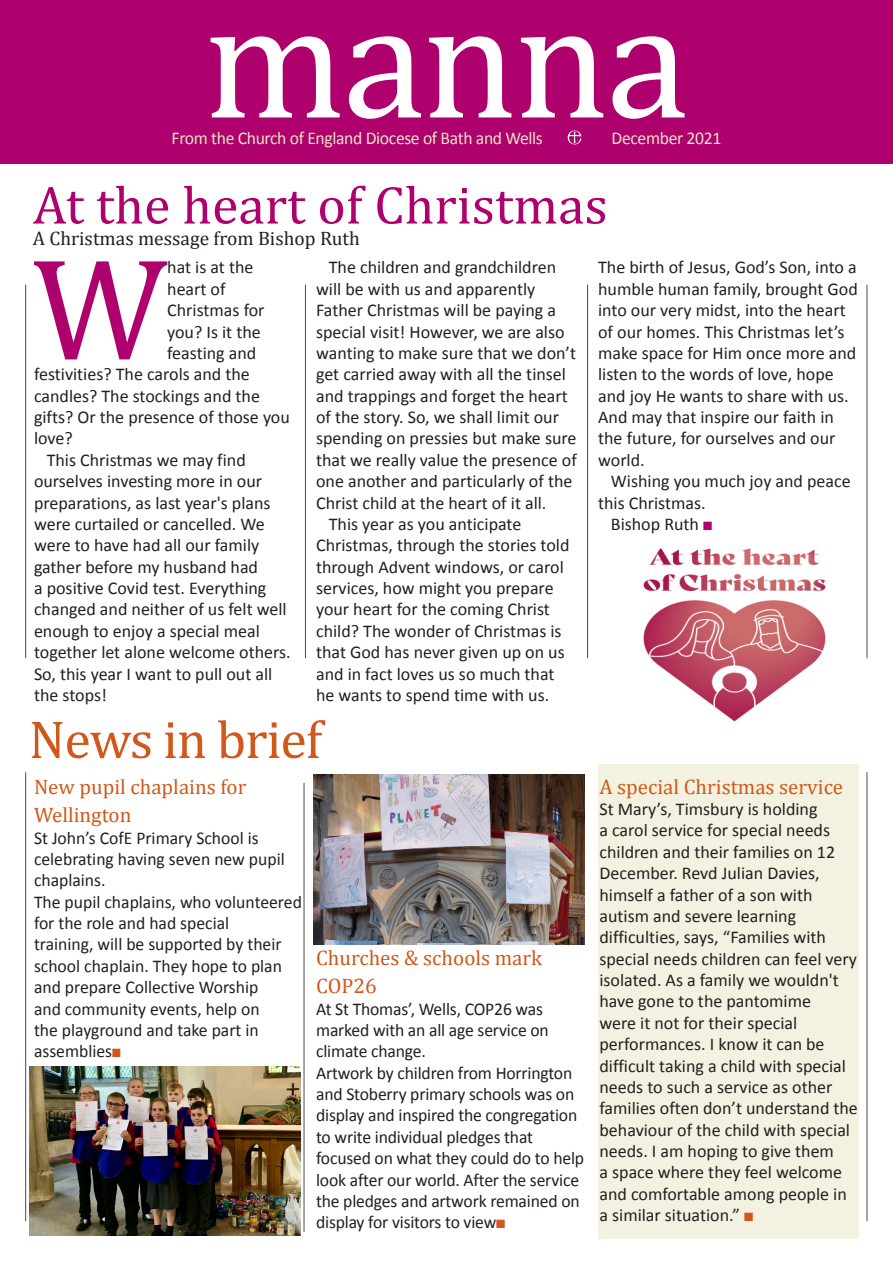
<style>
.page{position:relative;width:893px;height:1263px;background:#fff}
.page>*{position:absolute;margin:0;border:0;box-sizing:border-box;transform-origin:0 0}
.t1{font:170.7px "Cambria";letter-spacing:-.02em;color:#fff}
.FEATURE_DROP_CAP{font:146.25px "Cambria";color:#af016e}
.t2{font:54px "Cambria";color:#af016e}
.t3{font:54px "Cambria";letter-spacing:-.02em;color:#d1581a}
.t4{font:21px/28.5px "Cambria";color:#d1581a}
.t5{font:19.5px "Cambria";color:#231f20}
.BODY_COPY{font:18px/21.3px "Calibri";color:#231f20}
.FEATURE_DROP_CAP-2{font:18px "Calibri";color:#231f20}
.t6{font:18px "Calibri";letter-spacing:-.02em;color:#e8e4c2}
.s1{color:#d1581a}
.s2{color:#af016e}
</style>
<div class="page">
<div style="left:0;top:0;width:893px;height:164px;background:#af016e"></div>
<img style="left:568px;top:130px;width:14px;height:14px">
<hr style="left:867px;top:285px;width:1px;height:373px;background:#4b4c4d">
<hr style="left:867px;top:772px;width:1px;height:449px;background:#4b4c4d">
<hr style="left:25px;top:285px;width:1px;height:373px;background:#4b4c4d">
<hr style="left:25px;top:772px;width:1px;height:449px;background:#4b4c4d">
<hr style="left:305px;top:285px;width:1px;height:373px;background:#4b4c4d">
<hr style="left:587px;top:285px;width:1px;height:373px;background:#4b4c4d">
<hr style="left:304px;top:783px;width:1px;height:449px;background:#4b4c4d">
<div style="left:598px;top:765px;width:261px;height:474px;background:#f3f1df"></div>
<img style="left:313px;top:774px;width:271px;height:170px">
<img style="left:30px;top:1066px;width:271px;height:170px">
<img style="left:643px;top:548px;width:183px;height:174px">
<p class="t1" style="left:204px;top:-41px;width:487px">manna</p>
<p class="t6" style="left:172px;top:127px;width:373px">From the Church of England Diocese of Bath and Wells</p>
<p class="t6" style="left:612px;top:127px;width:111px">December 2021</p>
<p class="t2" style="left:33px;top:173px;width:576px">At the heart of Christmas</p>
<p class="t5" style="left:33px;top:227px;width:328px">A Christmas message from Bishop Ruth</p>
<p class="FEATURE_DROP_CAP" style="left:32px;top:223px;width:136px">W</p>
<p class="FEATURE_DROP_CAP-2" style="left:167px;top:256px;width:88px">hat is at the</p>
<p class="FEATURE_DROP_CAP-2" style="left:167px;top:277px;width:60px">heart of</p>
<p class="FEATURE_DROP_CAP-2" style="left:167px;top:299px;width:99px">Christmas for</p>
<p class="FEATURE_DROP_CAP-2" style="left:167px;top:320px;width:95px">you? Is it the</p>
<p class="FEATURE_DROP_CAP-2" style="left:167px;top:342px;width:91px">feasting and</p>
<p class="FEATURE_DROP_CAP-2" style="left:34px;top:363px;width:217px">festivities? The carols and the</p>
<p class="FEATURE_DROP_CAP-2" style="left:34px;top:384px;width:227px">candles? The stockings and the</p>
<p class="FEATURE_DROP_CAP-2" style="left:34px;top:406px;width:257px">gifts? Or the presence of those you</p>
<p class="FEATURE_DROP_CAP-2" style="left:34px;top:427px;width:40px">love?</p>
<p class="BODY_COPY" style="left:34px;top:449px;width:258px;text-indent:13px">This Christmas we may find ourselves investing more in our preparations, as last year's plans were curtailed or cancelled. We were to have had all our family gather before my husband had<br>a positive Covid test. Everything changed and neither of us felt well enough to enjoy a special meal together let alone welcome others.<br>So, this year I want to pull out all the stops!</p>
<p class="BODY_COPY" style="left:316px;top:257px;width:262px;text-indent:13px">The children and grandchildren will be with us and apparently Father Christmas will be paying a special visit! However, we are also wanting to make sure that we don’t get carried away with all the tinsel and trappings and forget the heart of the story. So, we shall limit our spending on pressies but make sure that we really value the presence of one another and particularly of the Christ child at the heart of it all.</p>
<p class="BODY_COPY" style="left:316px;top:513px;width:255px;text-indent:13px">This year as you anticipate<br>Christmas, through the stories told through Advent windows, or carol services, how might you prepare your heart for the coming Christ child? The wonder of Christmas is that God has never given up on us and in fact loves us so much that he wants to spend time with us.</p>
<p class="t3" style="left:29px;top:708px;width:295px">News in brief</p>
<p class="t4" style="left:34px;top:772px;width:214px">New pupil chaplains for<br>Wellington</p>
<p class="BODY_COPY" style="left:34px;top:827px;width:252px">St John’s CofE Primary School is celebrating having seven new pupil chaplains.</p>
<p class="BODY_COPY" style="left:34px;top:891px;width:269px">The pupil chaplains, who volunteered for the role and had special<br>training, will be supported by their school chaplain. They hope to plan and prepare Collective Worship<br>and community events, help on<br>the playground and take part in assemblies<span class="s1">■</span></p>
<p class="t4" style="left:316px;top:943px;width:227px">Churches &amp; schools mark<br>COP26</p>
<p class="BODY_COPY" style="left:316px;top:998px;width:234px">At St Thomas’, Wells, COP26 was marked with an all age service on climate change.</p>
<p class="BODY_COPY" style="left:316px;top:1062px;width:270px">Artwork by children from Horrington and Stoberry primary schools was on display and inspired the congregation to write individual pledges that focused on what they could do to help look after our world. After the service the pledges and artwork remained on display for visitors to view<span class="s1">■</span></p>
<p class="BODY_COPY" style="left:598px;top:257px;width:261px">The birth of Jesus, God’s Son, into a humble human family, brought God into our very midst, into the heart of our homes. This Christmas let’s make space for Him once more and listen to the words of love, hope and joy He wants to share with us.<br>And may that inspire our faith in the future, for ourselves and our world.</p>
<p class="BODY_COPY" style="left:598px;top:471px;width:254px;text-indent:13px">Wishing you much joy and peace this Christmas.</p>
<p class="BODY_COPY" style="left:611px;top:513px;width:103px">Bishop Ruth <span class="s2">■</span></p>
<p class="t4" style="left:599px;top:772px;width:245px">A special Christmas service</p>
<p class="BODY_COPY" style="left:599px;top:798px;width:260px">St Mary’s, Timsbury is holding<br>a carol service for special needs children and their families on 12<br>December. Revd Julian Davies, himself a father of a son with autism and severe learning difficulties, says, “Families with special needs children can feel very isolated. As a family we wouldn't have gone to the pantomime<br>were it not for their special performances. I know it can be difficult taking a child with special needs to such a service as other families often don’t understand the behaviour of the child with special needs. I am hoping to give them<br>a space where they feel welcome and comfortable among people in a similar situation.” <span class="s1">■</span></p>
</div>
